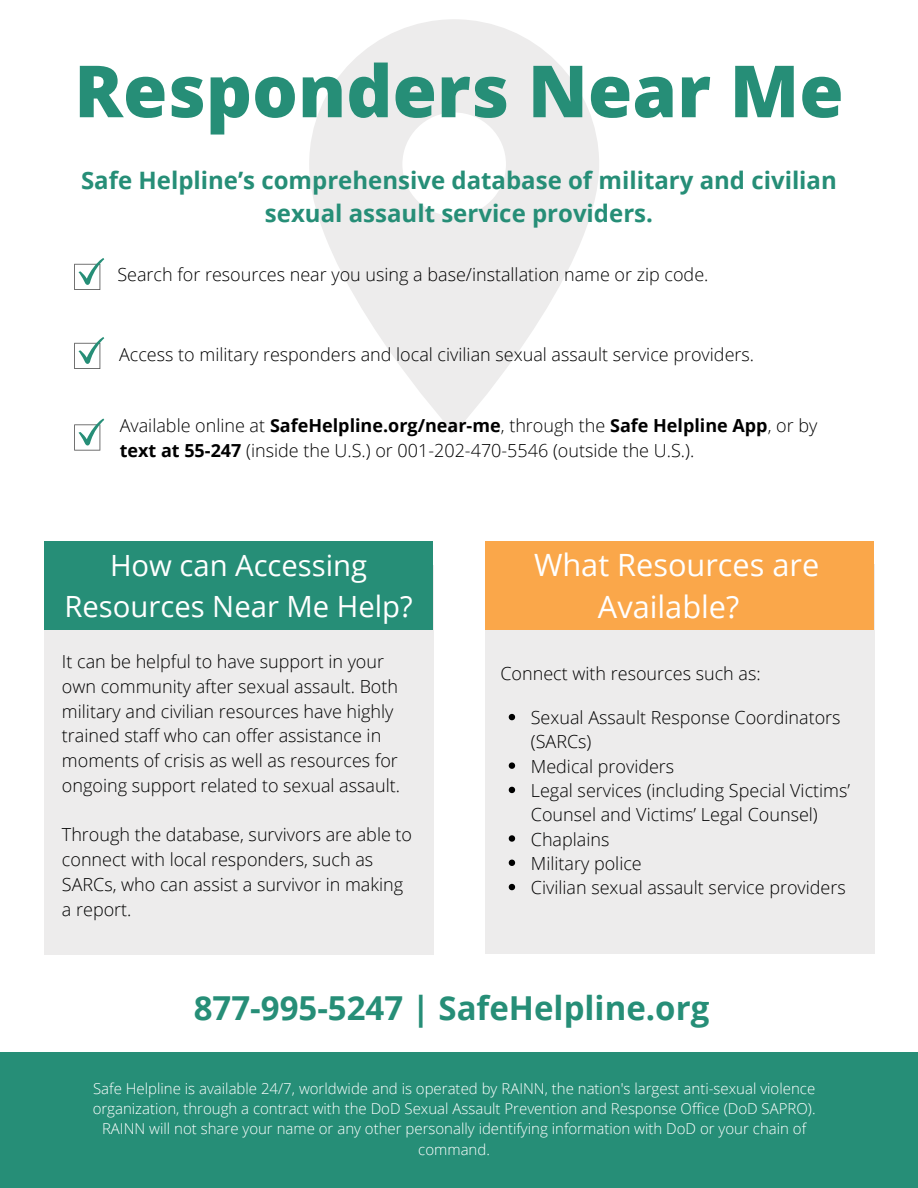
<style>
.page{position:relative;width:918px;height:1188px;background:#fff}
.page>*{position:absolute;margin:0;border:0;box-sizing:border-box;transform-origin:0 0}
.t1{font:800 72px "Open Sans";color:#268e77}
.t2{font:700 33px "Open Sans";color:#268e77}
.t3{font:30.75px/42.6px "Open Sans";color:#fff;text-align:center}
.t4{font:29.25px/40.5px "Open Sans";color:#fff;text-align:center}
.t5{font:700 24px/32.7px "Open Sans";color:#268e77;text-align:center}
.t6{font:300 18px/24.8px "Open Sans";color:#000}
.t7{font:300 15px/20.2px "Open Sans";color:#fff;text-align:center}
.s1{font-weight:700}
</style>
<div class="page">
<div style="left:0;top:1052px;width:918px;height:136px;background:#268e77"></div>
<div style="left:485px;top:565px;width:389px;height:389px;background:#edecec"></div>
<div style="left:485px;top:541px;width:389px;height:89px;background:#faa74a"></div>
<div style="left:44px;top:566px;width:390px;height:389px;background:#edecec"></div>
<div style="left:44px;top:541px;width:389px;height:89px;background:#268e77"></div>
<svg style="left:74px;top:258px;width:30px;height:32px"></svg>
<svg style="left:74px;top:419px;width:30px;height:32px"></svg>
<svg style="left:74px;top:337px;width:30px;height:32px"></svg>
<svg style="left:309px;top:19px;width:290px;height:414px;fill:#edecec"></svg>
<svg style="left:509px;top:714px;width:6px;height:6px"></svg>
<svg style="left:509px;top:762px;width:6px;height:7px"></svg>
<svg style="left:509px;top:787px;width:6px;height:6px"></svg>
<svg style="left:509px;top:835px;width:6px;height:7px"></svg>
<svg style="left:509px;top:860px;width:6px;height:6px"></svg>
<svg style="left:509px;top:884px;width:6px;height:6px"></svg>
<h1 class="t1" style="left:74px;top:40px;width:771px">Responders Near Me</h1>
<h3 class="t5" style="left:81px;top:164px;width:757px">Safe Helpline’s comprehensive database of military and civilian sexual assault service providers.</h3>
<p class="t6" style="left:117px;top:262px;width:593px">Search for resources near you using a base/installation name or zip code.</p>
<p class="t6" style="left:119px;top:341px;width:637px">Access to military responders and local civilian sexual assault service providers.</p>
<p class="t6" style="left:120px;top:412px;width:699px">Available online at <span class="s1">SafeHelpline.org/near-me</span>, through the <span class="s1">Safe Helpline App</span>, or by <span class="s1">text at 55-247</span> (inside the U.S.) or 001-202-470-5546 (outside the U.S.).</p>
<h3 class="t4" style="left:64px;top:545px;width:350px">How can Accessing<br>Resources Near Me Help?</h3>
<p class="t6" style="left:62px;top:649px;width:340px">It can be helpful to have support in your own community after sexual assault. Both military and civilian resources have highly trained staff who can offer assistance in moments of crisis as well as resources for ongoing support related to sexual assault.</p>
<p class="t6" style="left:62px;top:822px;width:352px">Through the database, survivors are able to connect with local responders, such as SARCs, who can assist a survivor in making a report.</p>
<h3 class="t3" style="left:534px;top:543px;width:287px">What Resources are<br>Available?</h3>
<p class="t6" style="left:500px;top:660px;width:262px">Connect with resources such as:</p>
<p class="t6" style="left:531px;top:705px;width:321px;line-height:24.3px">Sexual Assault Response Coordinators (SARCs)<br>Medical providers<br>Legal services (including Special Victims’<br>Counsel and Victims’ Legal Counsel)<br>Chaplains<br>Military police<br>Civilian sexual assault service providers</p>
<h2 class="t2" style="left:194px;top:985px;width:517px">877-995-5247 | SafeHelpline.org</h2>
<p class="t7" style="left:93px;top:1078px;width:724px">Safe Helpline is available 24/7, worldwide and is operated by RAINN, the nation's largest anti-sexual violence organization, through a contract with the DoD Sexual Assault Prevention and Response Office (DoD SAPRO).<br>RAINN will not share your name or any other personally identifying information with DoD or your chain of command.</p>
</div>
